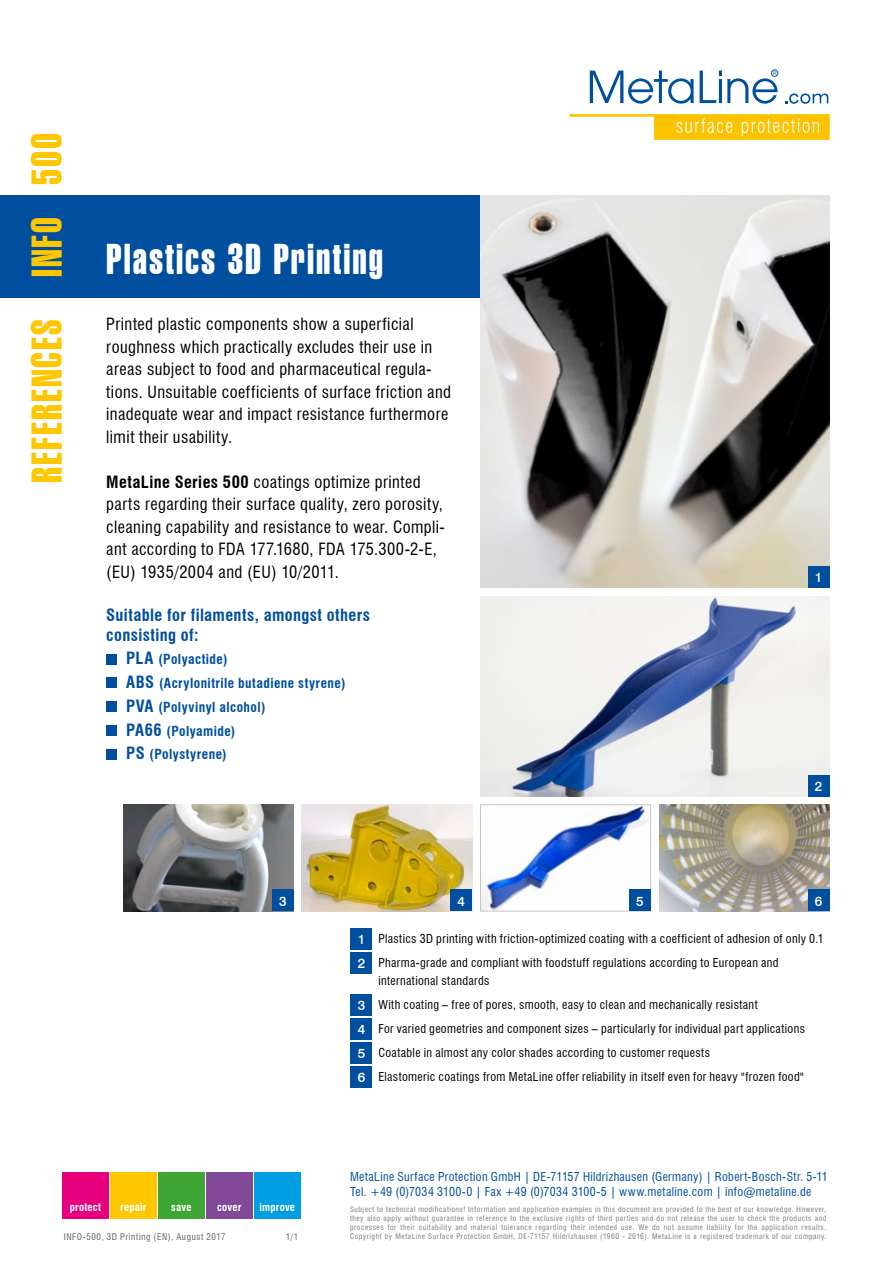
<style>
.page{position:relative;width:893px;height:1263px;background:#fff}
.page>*{position:absolute;margin:0;border:0;box-sizing:border-box;transform-origin:0 0}
.t1{font:42px "Swiss 911 BT Extra Compressed";letter-spacing:.05em;color:#fff}
.t2{font:42px "Swiss 911 BT Extra Compressed";letter-spacing:.045em;color:#fec700}
.t3{font:condensed 16.5px/22.5px "Swiss 721 BT";letter-spacing:.025em;color:#000}
.t4{font:700 condensed 16.5px/19.5px "Swiss 721 BT";letter-spacing:.025em;color:#004f9f}
.t5{font:700 condensed 13.5px/23.7px "Swiss 721 BT";letter-spacing:.03em;color:#004f9f}
.t6{font:500 13.5px "Swiss 721 BT";color:#fff}
.t7{font:condensed 12px/24px "Swiss 721 BT";letter-spacing:.03em;color:#000}
.t8{font:condensed 12px/15px "Swiss 721 BT";letter-spacing:.03em;color:#004f9f}
.t9{font:700 condensed 10.8px "Swiss 721 BT";letter-spacing:.015em;color:#fff}
.t10{font:condensed 9px "Swiss 721 BT";letter-spacing:.07em;color:#646363}
.t11{font:condensed 7.5px/9px "Swiss 721 BT";letter-spacing:.07em;color:#646363;text-align:justify}
.s1{font-weight:700}
.s2{font-size:16.5px}
.s3{font-weight:500;font-stretch:normal;font-size:13.5px;color:#fff}
</style>
<div class="page">
<svg style="left:785px;top:94px;width:43px;height:10px"></svg>
<svg style="left:590px;top:71px;width:104px;height:33px"></svg>
<div style="left:771px;top:70px;width:7px;height:7px;border:1px solid #004f9f;border-radius:50%"></div>
<svg style="left:700px;top:71px;width:78px;height:33px"></svg>
<svg style="left:569px;top:114px;width:261px;height:26px"></svg>
<div style="left:110px;top:1173px;width:46px;height:46px;background:#fec700"></div>
<div style="left:158px;top:1173px;width:46px;height:46px;background:#3fa535"></div>
<div style="left:62px;top:1173px;width:46px;height:46px;background:#e6007d"></div>
<div style="left:254px;top:1173px;width:46px;height:46px;background:#009fe3"></div>
<div style="left:206px;top:1173px;width:46px;height:46px;background:#814997"></div>
<div style="left:0;top:196px;width:829px;height:102px;background:#004f9f"></div>
<img style="left:482px;top:806px;width:167px;height:103px">
<div style="left:480px;top:804px;width:171px;height:107px;border:1px solid #c6c6c6"></div>
<img style="left:480px;top:196px;width:349px;height:392px">
<img style="left:302px;top:805px;width:170px;height:106px">
<img style="left:480px;top:596px;width:349px;height:200px">
<img style="left:123px;top:805px;width:170px;height:106px">
<img style="left:659px;top:805px;width:170px;height:106px">
<div style="left:808px;top:567px;width:21px;height:21px;background:#004f9f"></div>
<div style="left:808px;top:775px;width:21px;height:21px;background:#004f9f"></div>
<div style="left:451px;top:890px;width:21px;height:21px;background:#004f9f"></div>
<div style="left:629px;top:890px;width:22px;height:21px;background:#004f9f"></div>
<div style="left:272px;top:890px;width:21px;height:21px;background:#004f9f"></div>
<div style="left:808px;top:890px;width:21px;height:21px;background:#004f9f"></div>
<div style="left:351px;top:928px;width:21px;height:21px;background:#004f9f"></div>
<div style="left:351px;top:952px;width:21px;height:21px;background:#004f9f"></div>
<div style="left:351px;top:994px;width:21px;height:21px;background:#004f9f"></div>
<div style="left:351px;top:1018px;width:21px;height:21px;background:#004f9f"></div>
<div style="left:351px;top:1042px;width:21px;height:21px;background:#004f9f"></div>
<div style="left:351px;top:1066px;width:21px;height:21px;background:#004f9f"></div>
<div style="left:106px;top:654px;width:11px;height:10px;background:#004f9f"></div>
<div style="left:106px;top:677px;width:11px;height:11px;background:#004f9f"></div>
<div style="left:106px;top:701px;width:11px;height:11px;background:#004f9f"></div>
<div style="left:106px;top:725px;width:11px;height:11px;background:#004f9f"></div>
<div style="left:106px;top:749px;width:11px;height:10px;background:#004f9f"></div>
<h1 class="t2" style="left:23px;top:483px;width:351px;rotate:-90deg">REFERENCES INFO 500</h1>
<h1 class="t1" style="left:106px;top:236px;width:278px">Plastics 3D Printing</h1>
<p class="t3" style="left:106px;top:313px;width:346px">Printed plastic components show a superficial roughness which practically excludes their use in areas subject to food and pharmaceutical regula&shy;tions. Unsuitable coefficients of surface friction and inadequate wear and impact resistance furthermore limit their usability.</p>
<p class="t3" style="left:106px;top:471px;width:340px"><span class="s1">MetaLine Series 500</span> coatings optimize printed parts regarding their surface quality, zero porosity, cleaning capability and resistance to wear. Compli&shy;ant according to FDA 177.1680, FDA 175.300-2-E, (EU) 1935/2004 and (EU) 10/2011.</p>
<h2 class="t4" style="left:106px;top:605px;width:265px">Suitable for filaments, amongst others consisting of:</h2>
<h3 class="t5" style="left:126px;top:648px;width:221px"><span class="s2">PLA</span> (Polyactide)<br><span class="s2">ABS</span> (Acrylonitrile butadiene styrene)<br><span class="s2">PVA</span> (Polyvinyl alcohol)<br><span class="s2">PA66</span> (Polyamide)<br><span class="s2">PS</span> (Polystyrene)</h3>
<h3 class="t6" style="left:815px;top:569px;width:9px">1</h3>
<h3 class="t6" style="left:815px;top:778px;width:9px">2</h3>
<h3 class="t6" style="left:279px;top:892px;width:9px">3</h3>
<h3 class="t6" style="left:458px;top:892px;width:9px">4</h3>
<h3 class="t6" style="left:636px;top:892px;width:9px">5</h3>
<h3 class="t6" style="left:815px;top:892px;width:9px">6</h3>
<h3 class="t7" style="left:358px;top:927px;width:467px"><span class="s3">1</span> Plastics 3D printing with friction-optimized coating with a coefficient of adhesion of only 0.1<br><span class="s3">2</span> Pharma-grade and compliant with foodstuff regulations according to European and</h3>
<p class="t7" style="left:358px;top:968px;width:449px;text-indent:21px">international standards<br><span class="s3">3</span> With coating – free of pores, smooth, easy to clean and mechanically resistant<br><span class="s3">4</span> For varied geometries and component sizes – particularly for individual part applications <span class="s3">5</span> Coatable in almost any color shades according to customer requests<br><span class="s3">6</span> Elastomeric coatings from MetaLine offer reliability in itself even for heavy "frozen food"</p>
<h3 class="t9" style="left:70px;top:1201px;width:33px">protect</h3>
<h3 class="t9" style="left:120px;top:1201px;width:28px">repair</h3>
<h3 class="t9" style="left:171px;top:1201px;width:22px">save</h3>
<h3 class="t9" style="left:217px;top:1201px;width:26px">cover</h3>
<h3 class="t9" style="left:260px;top:1201px;width:37px">improve</h3>
<p class="t10" style="left:64px;top:1231px;width:163px">INFO-500, 3D Printing (EN), August 2017</p>
<p class="t10" style="left:286px;top:1231px;width:14px">1/1</p>
<h3 class="t8" style="left:350px;top:1169px;width:479px">MetaLine Surface Protection GmbH | DE-71157 Hildrizhausen (Germany) | Robert-Bosch-Str. 5-11<br>Tel. +49 (0)7034 3100-0 | Fax +49 (0)7034 3100-5 | www.metaline.com | info@metaline.de</h3>
<p class="t11" style="left:350px;top:1204px;width:478px">Subject to technical modifications! Information and application examples in this document are provided to the best of our knowledge. However, they also apply without guarantee in reference to the exclusive rights of third parties and do not release the user to check the products and processes for their suitability and material tolerance regarding their intended use. We do not assume liability for the application results.<br>Copyright by MetaLine Surface Protection GmbH, DE-71157 Hildrizhausen (1960 - 2016). MetaLine is a registered trademark of our company.</p>
</div>
